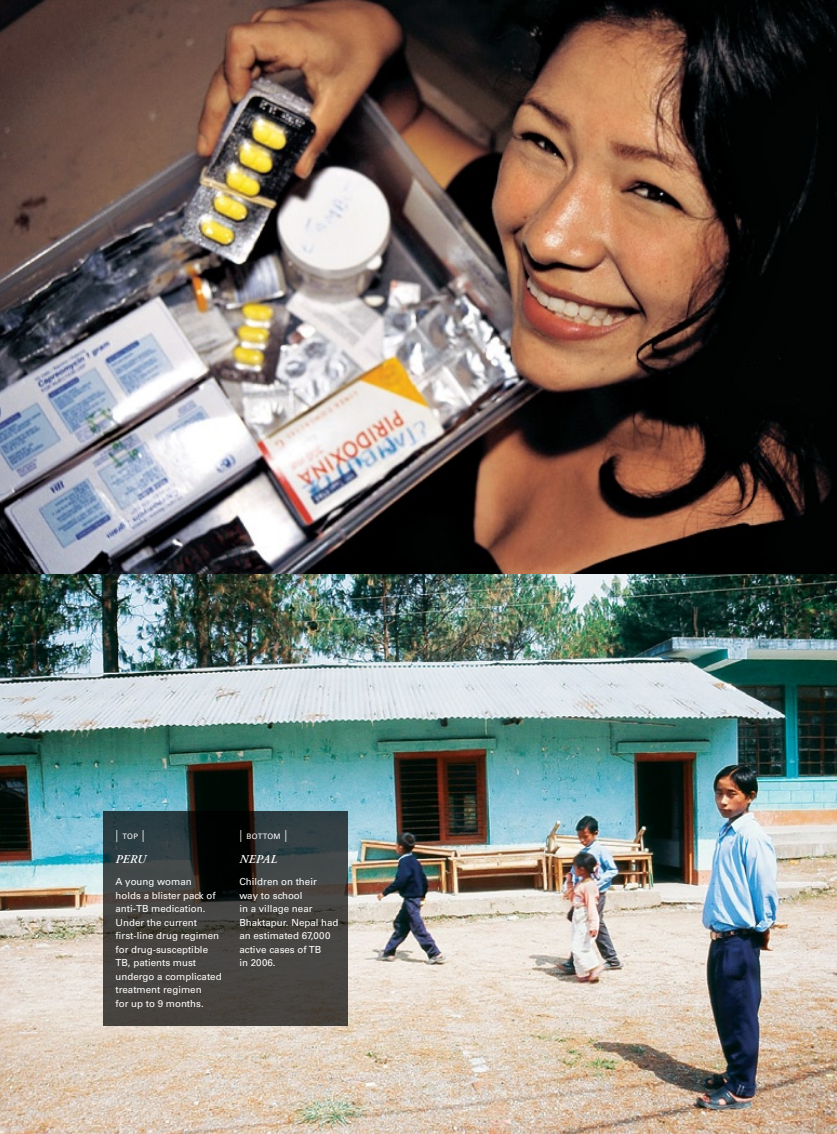
<style>
.page{position:relative;width:837px;height:1134px;background:#fff}
.page>*{position:absolute;margin:0;border:0;box-sizing:border-box;transform-origin:0 0}
.t1{font:italic 600 12px "Adobe Garamond";letter-spacing:.015em;color:#fff}
.t2{font:9.75px/13.5px "Univers";color:#fff}
.t3{font:7.5px "Univers";letter-spacing:.05em;color:#fff}
.s1{font-family:"Adobe Garamond";font-size:12px}
</style>
<div class="page">
<img style="left:0;top:573px;width:837px;height:561px">
<img style="left:0;top:0;width:837px;height:573px">
<svg style="left:104px;top:812px;width:244px;height:214px;background:#3a3b39"></svg>
<p class="t3" style="left:116px;top:831px;width:31px"><span class="s1">|</span> top <span class="s1">|</span></p>
<p class="t1" style="left:115px;top:852px;width:32px">PERU</p>
<p class="t2" style="left:116px;top:875px;width:108px">A young woman<br>holds a blister pack of anti-TB medication.<br>Under the current first-line drug regimen for drug-susceptible<br>TB, patients must undergo a complicated treatment regimen<br>for up to 9 months.</p>
<p class="t3" style="left:239px;top:831px;width:50px"><span class="s1">|</span> bottom <span class="s1">|</span></p>
<p class="t1" style="left:239px;top:852px;width:39px">NEPA L</p>
<p class="t2" style="left:239px;top:875px;width:101px">Children on their<br>way to school<br>in a village near<br>Bhaktapur. Nepal had an estimated 67,000 active cases of TB<br>in 2006.</p>
</div>
